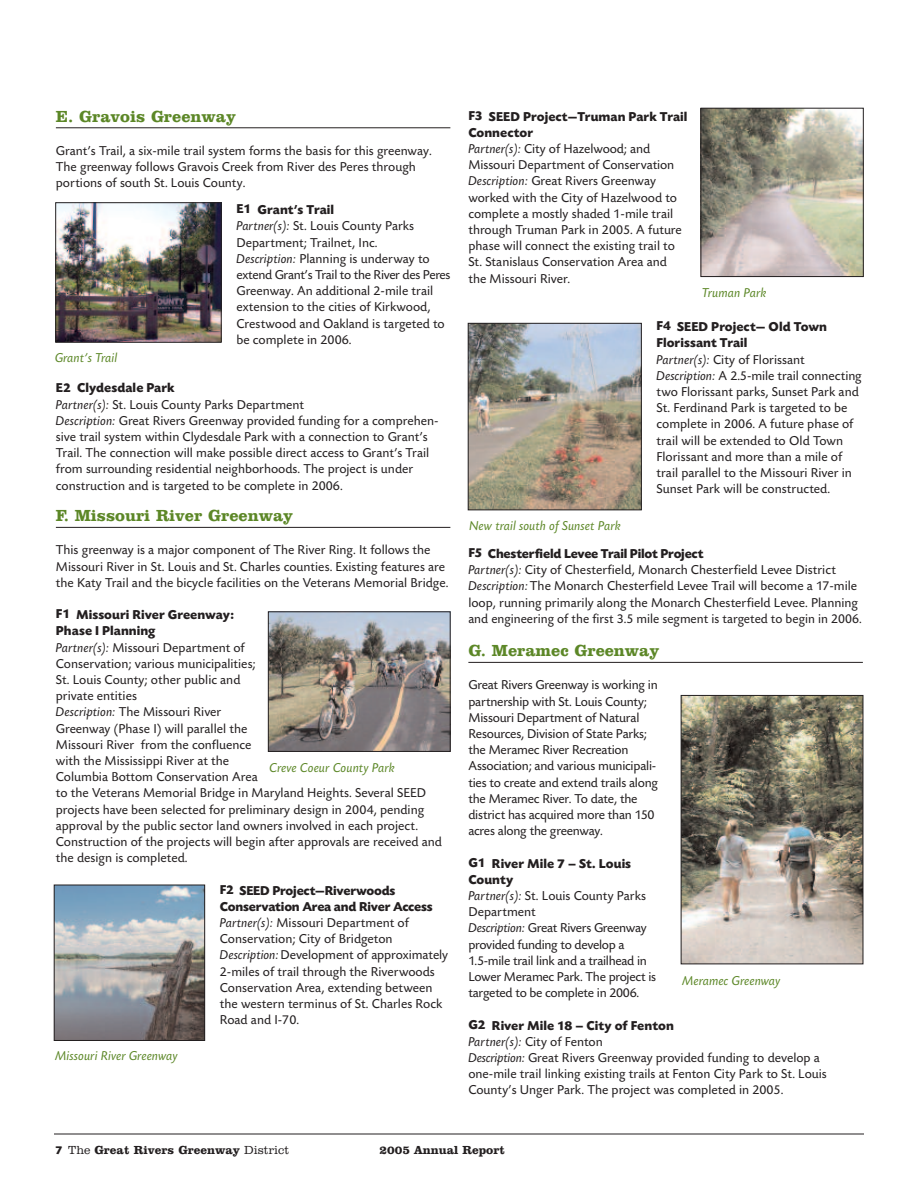
<style>
.page{position:relative;width:918px;height:1188px;background:#fff}
.page>*{position:absolute;margin:0;border:0;box-sizing:border-box;transform-origin:0 0}
.t1{font:700 16.5px "Clarendon BT";color:#5c8727}
.t2{font:13.5px/16.2px "Today BEF";color:#231f20}
.t3{font:13.5px/16.2px "Today BEF";letter-spacing:-.02em;color:#231f20}
.t4{font:italic 13.5px "Today BEF";color:#5c8727}
.t5{font:700 12px "Clarendon BT";color:#231f20}
.s1{font-weight:700}
.s2{font-style:italic}
.s3{font-family:"Today BEF"}
.s4{font-weight:300}
</style>
<div class="page">
<hr style="left:56px;top:128px;width:394px;height:1px;background:#231f20">
<hr style="left:56px;top:527px;width:394px;height:1px;background:#231f20">
<hr style="left:468px;top:662px;width:395px;height:1px;background:#231f20">
<img style="left:683px;top:697px;width:178px;height:265px">
<div style="left:681px;top:695px;width:182px;height:269px;border:1px solid #231f20"></div>
<hr style="left:54px;top:1134px;width:810px;height:1px;background:#231f20">
<img style="left:270px;top:614px;width:178px;height:136px">
<div style="left:268px;top:612px;width:182px;height:140px;border:1px solid #231f20"></div>
<img style="left:703px;top:110px;width:159px;height:165px">
<div style="left:701px;top:108px;width:163px;height:169px;border:1px solid #231f20"></div>
<img style="left:470px;top:325px;width:170px;height:183px">
<div style="left:468px;top:323px;width:174px;height:187px;border:1px solid #231f20"></div>
<img style="left:56px;top:887px;width:147px;height:152px">
<div style="left:54px;top:885px;width:151px;height:156px;border:1px solid #231f20"></div>
<img style="left:58px;top:204px;width:161px;height:137px">
<div style="left:56px;top:202px;width:165px;height:141px;border:1px solid #231f20"></div>
<p class="t1" style="left:56px;top:106px;width:181px">E. Gravois Greenway</p>
<p class="t2" style="left:56px;top:143px;width:377px">Grant’s Trail, a six-mile trail system forms the basis for this greenway.<br>The greenway follows Gravois Creek from River des Peres through portions of south St. Louis County.</p>
<p class="t2" style="left:236px;top:202px;width:216px"><span class="s1">E1 Grant’s Trail<br></span><span class="s2">Partner(s):</span> St. Louis County Parks<br>Department; Trailnet, Inc.<br><span class="s2">Description:</span> Planning is underway to extend Grant’s Trail to the River des Peres<br>Greenway. An additional 2-mile trail extension to the cities of Kirkwood,<br>Crestwood and Oakland is targeted to be complete in 2006.</p>
<p class="t2" style="left:56px;top:381px;width:384px"><span class="s1">E2 Clydesdale Park<br></span><span class="s2">Partner(s):</span> St. Louis County Parks Department<br><span class="s2">Description:</span> Great Rivers Greenway provided funding for a comprehen&shy;sive trail system within Clydesdale Park with a connection to Grant’s Trail. The connection will make possible direct access to Grant’s Trail from surrounding residential neighborhoods. The project is under construction and is targeted to be complete in 2006.</p>
<p class="t1" style="left:56px;top:505px;width:239px">F. Missouri River Greenway</p>
<p class="t2" style="left:56px;top:543px;width:394px">This greenway is a major component of The River Ring. It follows the<br>Missouri River in St. Louis and St. Charles counties. Existing features are the Katy Trail and the bicycle facilities on the Veterans Memorial Bridge.</p>
<p class="t2" style="left:56px;top:607px;width:387px"><span class="s1">F1 Missouri River Greenway:<br>Phase I Planning<br></span><span class="s2">Partner(s):</span> Missouri Department of<br>Conservation; various municipalities;<br>St. Louis County; other public and<br>private entities<br><span class="s2">Description:</span> The Missouri River<br>Greenway (Phase I) will parallel the<br>Missouri River from the confluence<br>with the Mississippi River at the<br>Columbia Bottom Conservation Area<br>to the Veterans Memorial Bridge in Maryland Heights. Several SEED projects have been selected for preliminary design in 2004, pending approval by the public sector land owners involved in each project.<br>Construction of the projects will begin after approvals are received and the design is completed.</p>
<p class="t2" style="left:220px;top:883px;width:230px"><span class="s1">F2 SEED Project—Riverwoods Conservation Area and River Access </span><span class="s2">Partner(s):</span> Missouri Department of Conservation; City of Bridgeton <span class="s2">Description:</span>Development of approximately 2-miles of trail through the Riverwoods Conservation Area, extending between the western terminus of St. Charles Rock Road and I-70.</p>
<p class="t4" style="left:55px;top:351px;width:64px">Grant’s Trail</p>
<p class="t4" style="left:270px;top:760px;width:127px">Creve Coeur County Park</p>
<p class="t4" style="left:56px;top:1048px;width:124px">Missouri River Greenway</p>
<p class="t2" style="left:468px;top:109px;width:221px"><span class="s1">F3 SEED Project—Truman Park Trail<br>Connector<br></span><span class="s2">Partner(s):</span> City of Hazelwood; and<br>Missouri Department of Conservation<br><span class="s2">Description:</span> Great Rivers Greenway worked with the City of Hazelwood to complete a mostly shaded 1-mile trail through Truman Park in 2005. A future phase will connect the existing trail to<br>St. Stanislaus Conservation Area and the Missouri River.</p>
<p class="t2" style="left:657px;top:319px;width:207px"><span class="s1">F4 SEED Project— Old Town<br>Florissant Trail<br></span><span class="s2">Partner(s):</span> City of Florissant<br><span class="s2">Description:</span> A 2.5-mile trail connecting two Florissant parks, Sunset Park and<br>St. Ferdinand Park is targeted to be complete in 2006. A future phase of trail will be extended to Old Town<br>Florissant and more than a mile of trail parallel to the Missouri River in<br>Sunset Park will be constructed.</p>
<p class="t4" style="left:702px;top:286px;width:66px">Truman Park</p>
<p class="t4" style="left:470px;top:518px;width:153px">New trail south of Sunset Park</p>
<p class="t2" style="left:468px;top:546px;width:395px"><span class="s1">F5 Chesterfield Levee Trail Pilot Project<br></span><span class="s2">Partner(s):</span> City of Chesterfield, Monarch Chesterfield Levee District <span class="s2">Description:</span>The Monarch Chesterfield Levee Trail will become a 17-mile loop, running primarily along the Monarch Chesterfield Levee. Planning and engineering of the first 3.5 mile segment is targeted to begin in 2006.</p>
<p class="t1" style="left:468px;top:640px;width:192px">G. Meramec Greenway</p>
<p class="t2" style="left:468px;top:678px;width:191px">Great Rivers Greenway is working in partnership with St. Louis County; Missouri Department of Natural Resources, Division of State Parks; the Meramec River Recreation Association; and various municipali&shy;ties to create and extend trails along the Meramec River. To date, the district has acquired more than 150 acres along the greenway.</p>
<p class="t3" style="left:468px;top:856px;width:189px"><span class="s1">G1 River Mile 7 – St. Louis<br>County<br></span><span class="s2">Partner(s):</span> St. Louis County Parks<br>Department<br><span class="s2">Description:</span> Great Rivers Greenway provided funding to develop a<br>1.5-mile trail link and a trailhead in<br>Lower Meramec Park. The project is targeted to be complete in 2006.</p>
<p class="t2" style="left:468px;top:1018px;width:360px"><span class="s1">G2 River Mile 18 – City of Fenton<br></span><span class="s2">Partner(s):</span> City of Fenton<br><span class="s2">Description:</span> Great Rivers Greenway provided funding to develop a one-mile trail linking existing trails at Fenton City Park to St. Louis County’s Unger Park. The project was completed in 2005.</p>
<p class="t4" style="left:682px;top:974px;width:100px">Meramec Greenway</p>
<p class="t5" style="left:56px;top:1142px;width:235px"><span class="s3">7</span> <span class="s4">The</span> Great Rivers Greenway <span class="s4">District</span></p>
<p class="t5" style="left:380px;top:1142px;width:127px">2005 Annual Report</p>
</div>
